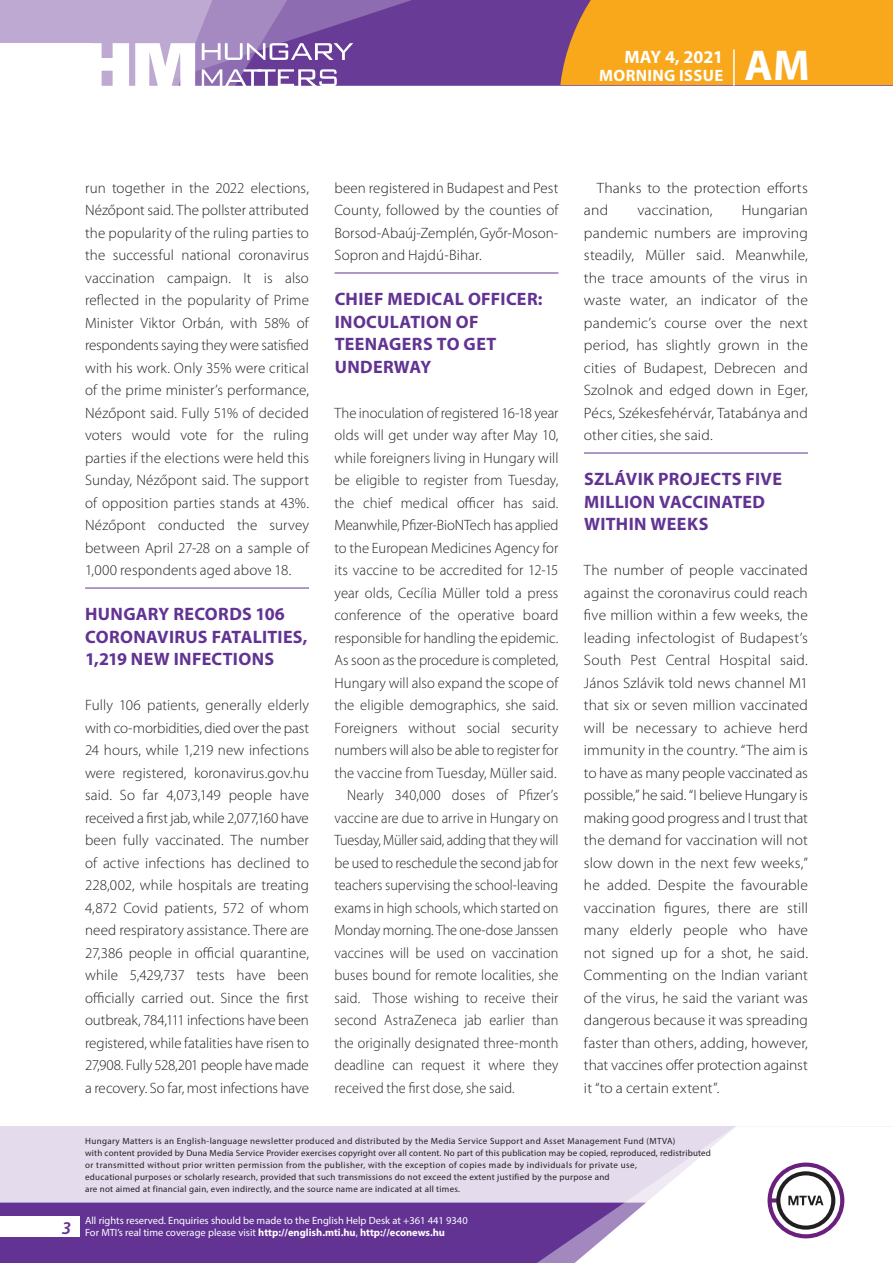
<style>
.page{position:relative;width:893px;height:1263px;background:#fff}
.page>*{position:absolute;margin:0;border:0;box-sizing:border-box;transform-origin:0 0}
.t1{font:700 43.35px "Myriad Pro";color:#fff}
._01_cimsor{font:700 18px/22.5px "Myriad Pro";letter-spacing:.02em;color:#623393}
.t2{font:700 18px "Myriad Pro";color:#fff}
.t3{font:italic 600 18px "Myriad Pro";color:#623393}
.t4{font:700 16.5px "Myriad Pro";letter-spacing:.02em;color:#fff}
._03_kenyer_szöveg-1{font:300 15px/22.5px "Myriad Pro";letter-spacing:.005em;color:#231f20;text-align:justify}
._03_kenyer_szöveg-2{font:300 15px/22.5px "Myriad Pro";letter-spacing:.01em;color:#231f20;text-align:justify;scale:.95 1}
._03_kenyer_szöveg-2-2{font:300 15px/22.5px "Myriad Pro";letter-spacing:.01em;color:#231f20;scale:1.04 1}
.t5{font:10.5px/12px "Myriad Pro";color:#fff}
.t6{font:9px/12px "Myriad Pro";letter-spacing:.03em;color:#231f20}
.s1{font-weight:700}
</style>
<div class="page">
<div style="left:0;top:1126px;width:893px;height:137px;background:#e4dcec"></div>
<div style="left:0;top:1202px;width:506px;height:61px;background:#623393"></div>
<svg style="left:506px;top:1202px;width:69px;height:61px;background:#6b3e99"></svg>
<svg style="left:575px;top:1126px;width:318px;height:137px"></svg>
<div style="left:0;top:1216px;width:79px;height:20px;background:#fff"></div>
<div style="left:0;top:0;width:893px;height:85px;background:#683b97"></div>
<div style="left:560px;top:0;width:333px;height:85px;background:#f9a71b"></div>
<hr style="left:733px;top:49px;width:2px;height:37px;background:#fff">
<svg style="left:0;top:0;width:479px;height:86px"></svg>
<hr style="left:85px;top:588px;width:224px;height:1px;background:#623393">
<hr style="left:334px;top:273px;width:224px;height:1px;background:#623393">
<hr style="left:584px;top:453px;width:224px;height:1px;background:#623393">
<p class="t2" style="left:624px;top:45px;width:100px">MAY 4, 2021</p>
<p class="t4" style="left:599px;top:65px;width:125px">MORNING ISSUE</p>
<h1 class="t1" style="left:745px;top:37px;width:67px">AM</h1>
<p class="_03_kenyer_szöveg-1" style="left:85px;top:176px;width:225px">run together in the 2022 elections, Nézőpont said. The pollster attributed the popularity of the ruling parties to the successful national coronavirus vaccination campaign. It is also reflected in the popularity of Prime Minister Viktor Orbán, with 58% of respondents saying they were satisfied with his work. Only 35% were critical of the prime minister’s performance, Nézőpont said. Fully 51% of decided voters would vote for the ruling parties if the elections were held this Sunday, Nézőpont said. The support of opposition parties stands at 43%.<br>Nézőpont conducted the survey between April 27-28 on a sample of 1,000 respondents aged above 18.</p>
<p class="_01_cimsor" style="left:85px;top:602px;width:224px">HUNGARY RECORDS 106<br>CORONAVIRUS FATALITIES,<br>1,219 NEW INFECTIONS</p>
<p class="_03_kenyer_szöveg-1" style="left:85px;top:694px;width:225px">Fully 106 patients, generally elderly with co-morbidities, died over the past 24 hours, while 1,219 new infections were registered, koronavirus.gov.hu said. So far 4,073,149 people have received a first jab, while 2,077,160 have been fully vaccinated. The number of active infections has declined to 228,002, while hospitals are treating 4,872 Covid patients, 572 of whom need respiratory assistance. There are 27,386 people in official quarantine, while 5,429,737 tests have been officially carried out. Since the first outbreak, 784,111 infections have been registered, while fatalities have risen to 27,908. Fully 528,201 people have made a recovery. So far, most infections have</p>
<p class="_03_kenyer_szöveg-1" style="left:334px;top:176px;width:225px">been registered in Budapest and Pest County, followed by the counties of Borsod-Abaúj-Zemplén, Győr-Moson-Sopron and Hajdú-Bihar.</p>
<p class="_01_cimsor" style="left:335px;top:287px;width:209px">CHIEF MEDICAL OFFICER:<br>INOCULATION OF<br>TEENAGERS TO GET<br>UNDERWAY</p>
<p class="_03_kenyer_szöveg-1" style="left:334px;top:401px;width:225px">The inoculation of registered 16-18 year olds will get under way after May 10, while foreigners living in Hungary will be eligible to register from Tuesday, the chief medical officer has said.<br>Meanwhile, Pfizer-BioNTech has applied to the European Medicines Agency for its vaccine to be accredited for 12-15 year olds, Cecília Müller told a press conference of the operative board responsible for handling the epidemic.<br>As soon as the procedure is completed, Hungary will also expand the scope of the eligible demographics, she said.<br>Foreigners without social security numbers will also be able to register for the vaccine from Tuesday, Müller said.</p>
<p class="_03_kenyer_szöveg-2" style="left:334px;top:784px;width:237px;text-indent:13px">Nearly 340,000 doses of Pfizer’s vaccine are due to arrive in Hungary on Tuesday, Müller said, adding that they will be used to reschedule the second jab for teachers supervising the school-leaving exams in high schools, which started on Monday morning. The one-dose Janssen vaccines will be used on vaccination buses bound for remote localities, she said. Those wishing to receive their second AstraZeneca jab earlier than the originally designated three-month deadline can request it where they received the first dose, she said.</p>
<p class="_03_kenyer_szöveg-2-2" style="left:584px;top:176px;width:217px;text-indent:13px">Thanks to the protection efforts and</p>
<p class="_03_kenyer_szöveg-2-2" style="left:584px;top:199px;width:217px;text-align:justify;text-indent:158px">Hungarian pandemic numbers are improving steadily, Müller said. Meanwhile, the trace amounts of the virus in waste water, an indicator of the pandemic’s course over the next period, has slightly grown in the cities of Budapest, Debrecen and Szolnok and edged down in Eger, Pécs, Székesfehérvár, Tatabánya and other cities, she said.</p>
<p class="_01_cimsor" style="left:584px;top:467px;width:199px">SZLÁVIK PROJECTS FIVE<br>MILLION VACCINATED<br>WITHIN WEEKS</p>
<p class="_03_kenyer_szöveg-1" style="left:584px;top:559px;width:226px">The number of people vaccinated against the coronavirus could reach five million within a few weeks, the leading infectologist of Budapest’s South Pest Central Hospital said.<br>János Szlávik told news channel M1 that six or seven million vaccinated will be necessary to achieve herd immunity in the country. “The aim is to have as many people vaccinated as possible,” he said. “I believe Hungary is making good progress and I trust that the demand for vaccination will not slow down in the next few weeks,” he added. Despite the favourable vaccination figures, there are still many elderly people who have not signed up for a shot, he said.<br>Commenting on the Indian variant of the virus, he said the variant was dangerous because it was spreading faster than others, adding, however, that vaccines offer protection against it “to a certain extent”.</p>
<p class="_03_kenyer_szöveg-2-2" style="left:637px;top:199px;width:74px">vaccination,</p>
<p class="t3" style="left:62px;top:1217px;width:11px">3</p>
<p class="t6" style="left:85px;top:1134px;width:627px">Hungary Matters is an English-language newsletter produced and distributed by the Media Service Support and Asset Management Fund (MTVA)<br>with content provided by Duna Media Service Provider exercises copyright over all content. No part of this publication may be copied, reproduced, redistributed or transmitted without prior written permission from the publisher, with the exception of copies made by individuals for private use,<br>educational purposes or scholarly research, provided that such transmissions do not exceed the extent justified by the purpose and<br>are not aimed at financial gain, even indirectly, and the source name are indicated at all times.</p>
<p class="t5" style="left:85px;top:1214px;width:384px">All rights reserved. Enquiries should be made to the English Help Desk at +361 441 9340<br>For MTI’s real time coverage please visit <span class="s1">http://english.mti.hu</span>, <span class="s1">http://econews.hu</span></p>
</div>
